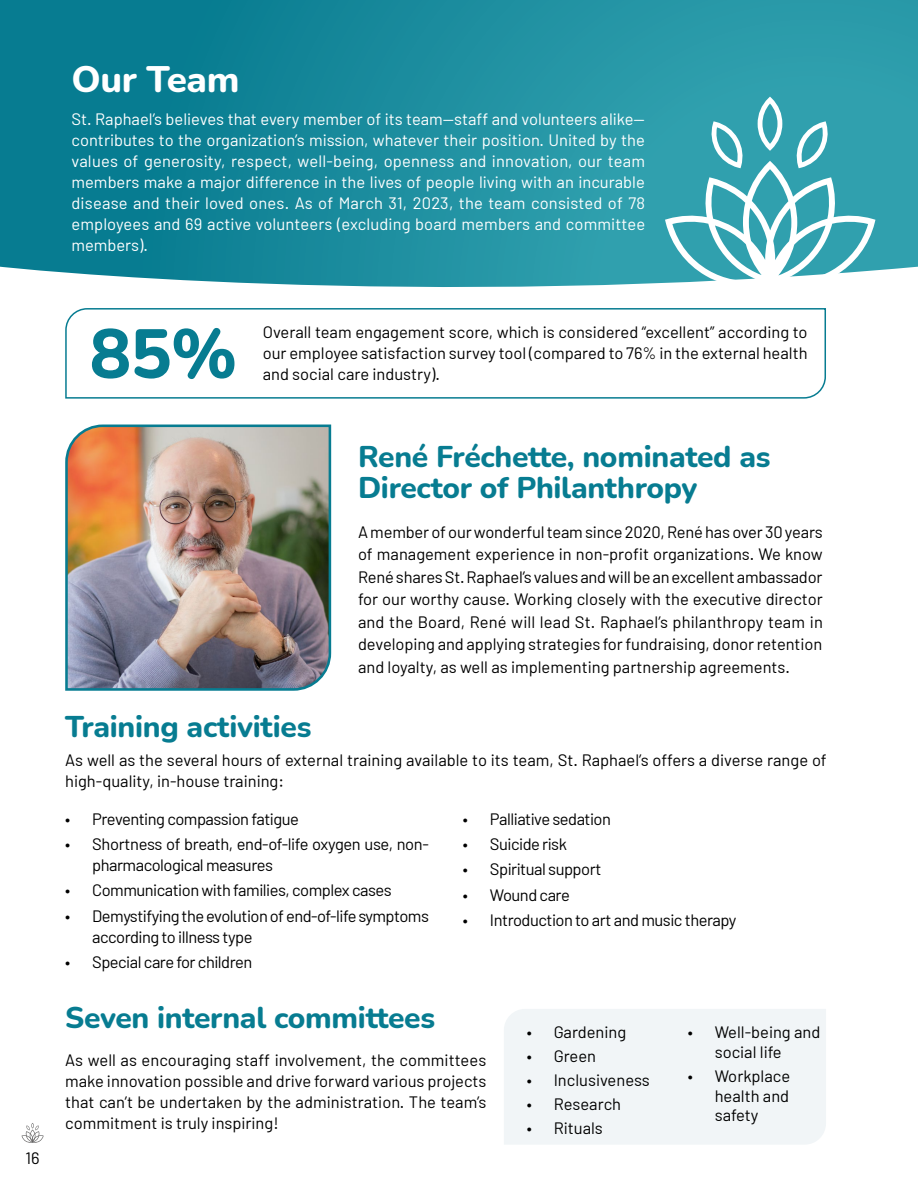
<style>
.page{position:relative;width:918px;height:1188px;background:#fff}
.page>*{position:absolute;margin:0;border:0;box-sizing:border-box;transform-origin:0 0}
.t1{font:800 69px "Nunito";color:#077c91}
.t2{font:800 36.9px "Nunito";letter-spacing:-.01em;color:#fff}
.t3{font:800 30px/31.5px "Nunito";letter-spacing:-.01em;color:#077c91}
.t4{font:16.5px/21px "Barlow";letter-spacing:-.015em;color:#000;text-align:justify}
.t5{font:16.5px/21px "Barlow";letter-spacing:.005em;color:#fff;text-align:justify}
</style>
<div class="page">
<svg style="left:22px;top:1123px;width:22px;height:20px"></svg>
<svg style="left:0;top:0;width:918px;height:287px;background:#1e8e9f"></svg>
<img style="left:65px;top:424px;width:267px;height:267px">
<svg style="left:65px;top:308px;width:761px;height:91px"></svg>
<div style="left:504px;top:1009px;width:322px;height:135px;background:#f1f5f7"></div>
<svg style="left:665px;top:97px;width:210px;height:190px"></svg>
<h2 class="t2" style="left:71px;top:53px;width:170px">Our Team</h2>
<p class="t5" style="left:71px;top:108px;width:575px">St. Raphael’s believes that every member of its team—staff and volunteers alike— contributes to the organization’s mission, whatever their position. United by the values of generosity, respect, well-being, openness and innovation, our team members make a major difference in the lives of people living with an incurable disease and their loved ones. As of March 31, 2023, the team consisted of 78 employees and 69 active volunteers (excluding board members and committee members).</p>
<p class="t4" style="left:26px;top:1147px;width:16px">16</p>
<h1 class="t1" style="left:90px;top:305px;width:149px">85%</h1>
<p class="t4" style="left:263px;top:322px;width:546px">Overall team engagement score, which is considered “excellent” according to our employee satisfaction survey tool (compared to 76% in the external health and social care industry).</p>
<h3 class="t3" style="left:358px;top:439px;width:414px">René Fréchette, nominated as<br>Director of Philanthropy</h3>
<p class="t4" style="left:358px;top:520px;width:466px;line-height:22.5px">A member of our wonderful team since 2020, René has over 30 years of management experience in non-profit organizations. We know René shares St. Raphael’s values and will be an excellent ambassador for our worthy cause. Working closely with the executive director and the Board, René will lead St. Raphael’s philanthropy team in developing and applying strategies for fundraising, donor retention and loyalty, as well as implementing partnership agreements.</p>
<h3 class="t3" style="left:65px;top:709px;width:248px">Training activities</h3>
<p class="t4" style="left:65px;top:749px;width:763px">As well as the several hours of external training available to its team, St. Raphael’s offers a diverse range of high-quality, in-house training:</p>
<p class="t4" style="left:65px;top:808px;width:235px">• Preventing compassion fatigue</p>
<p class="t4" style="left:92px;top:833px;width:338px;text-indent:-27px">• Shortness of breath, end-of-life oxygen use, non&shy;pharmacological measures</p>
<p class="t4" style="left:65px;top:880px;width:328px">• Communication with families, complex cases</p>
<p class="t4" style="left:92px;top:905px;width:338px;text-indent:-27px">• Demystifying the evolution of end-of-life symptoms according to illness type</p>
<p class="t4" style="left:65px;top:951px;width:189px">• Special care for children</p>
<p class="t4" style="left:463px;top:808px;width:150px">• Palliative sedation</p>
<p class="t4" style="left:463px;top:833px;width:106px">• Suicide risk</p>
<p class="t4" style="left:463px;top:859px;width:140px">• Spiritual support</p>
<p class="t4" style="left:463px;top:884px;width:108px">• Wound care</p>
<p class="t4" style="left:463px;top:909px;width:275px">• Introduction to art and music therapy</p>
<h3 class="t3" style="left:65px;top:1000px;width:371px">Seven internal committees</h3>
<p class="t4" style="left:65px;top:1049px;width:423px">As well as encouraging staff involvement, the committees make innovation possible and drive forward various projects that can’t be undertaken by the administration. The team’s commitment is truly inspiring!</p>
<p class="t4" style="left:527px;top:1021px;width:101px">• Gardening</p>
<p class="t4" style="left:527px;top:1045px;width:71px">• Green</p>
<p class="t4" style="left:527px;top:1069px;width:125px">• Inclusiveness</p>
<p class="t4" style="left:527px;top:1093px;width:96px">• Research</p>
<p class="t4" style="left:527px;top:1117px;width:78px">• Rituals</p>
<p class="t4" style="left:715px;top:1022px;width:107px;line-height:19.8px;text-indent:-27px">• Well-being and social life</p>
<p class="t4" style="left:715px;top:1065px;width:77px;line-height:19.8px;text-indent:-27px">• Workplace health and safety</p>
</div>
